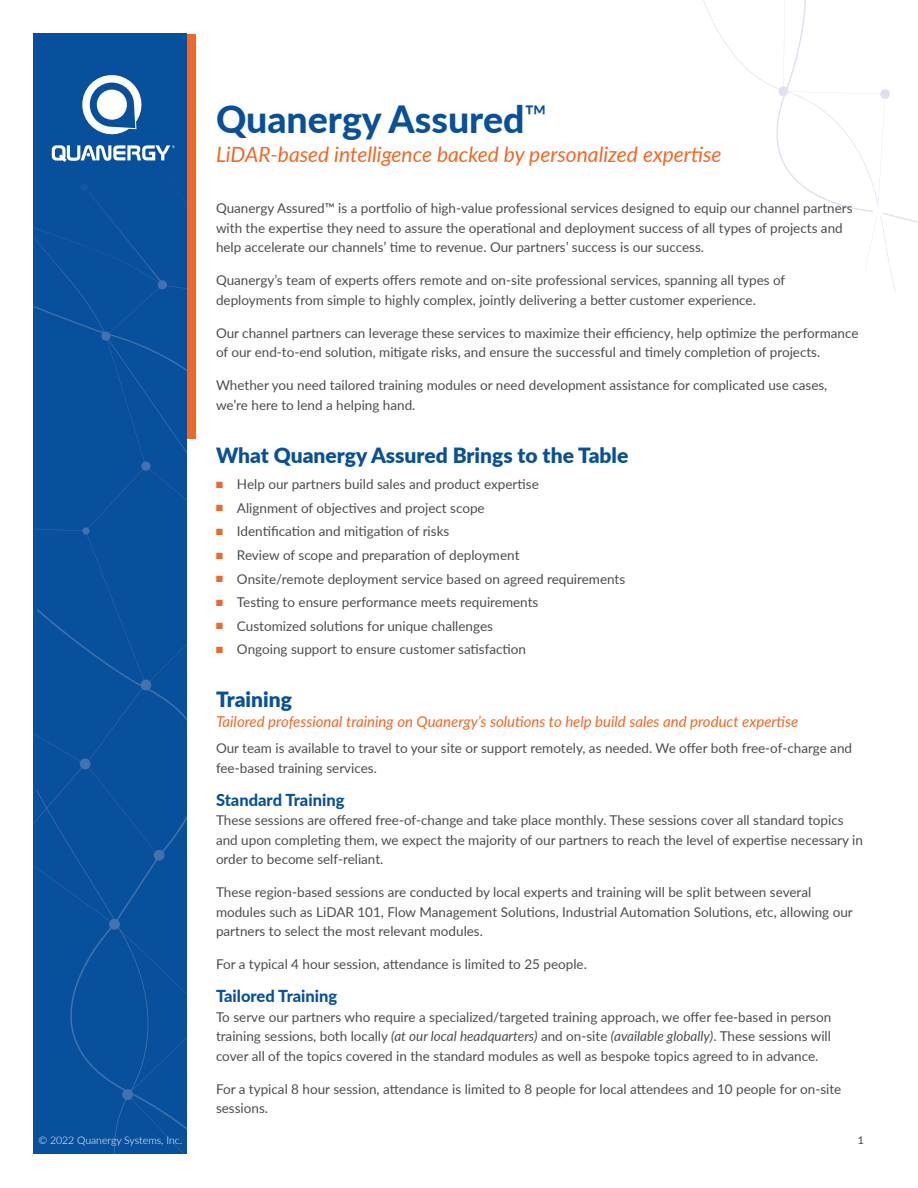
<style>
.page{position:relative;width:918px;height:1188px;background:#fff}
.page>*{position:absolute;margin:0;border:0;box-sizing:border-box;transform-origin:0 0}
.t1{font:800 37.5px "Lato";color:#08509b}
.t2{font:italic 21px "Lato";color:#f26722}
.t3{font:900 21px "Lato";color:#08509b}
.t4{font:800 16.5px "Lato";color:#08509b}
.t5{font:italic 15px "Lato";color:#f26722}
.t6{font:13.5px/19.5px "Lato";color:#4b4c4d}
.t7{font:300 10.5px "Lato";color:#fff}
.t8{font:500 10.5px "Lato";color:#4b4c4d}
.s1{color:#f26722}
.s2{font-style:italic}
</style>
<div class="page">
<div style="left:34px;top:269px;width:153px;height:885px;background:#08509b"></div>
<svg style="left:703px;top:0;width:215px;height:292px"></svg>
<div style="left:34px;top:34px;width:153px;height:235px;background:#08509b"></div>
<svg style="left:82px;top:75px;width:60px;height:60px"></svg>
<svg style="left:52px;top:145px;width:123px;height:17px"></svg>
<div style="left:187px;top:34px;width:8px;height:405px;background:#f26722"></div>
<p class="t1" style="left:216px;top:92px;width:333px">Quanergy Assured<sup>™</sup></p>
<p class="t2" style="left:216px;top:139px;width:507px">LiDAR-based intelligence backed by personalized expertise</p>
<p class="t6" style="left:216px;top:198px;width:638px">Quanergy Assured™ is a portfolio of high-value professional services designed to equip our channel partners with the expertise they need to assure the operational and deployment success of all types of projects and help accelerate our channels’ time to revenue. Our partners’ success is our success.</p>
<p class="t6" style="left:216px;top:270px;width:571px">Quanergy’s team of experts offers remote and on-site professional services, spanning all types of deployments from simple to highly complex, jointly delivering a better customer experience.</p>
<p class="t6" style="left:216px;top:323px;width:644px">Our channel partners can leverage these services to maximize their efficiency, help optimize the performance of our end-to-end solution, mitigate risks, and ensure the successful and timely completion of projects.</p>
<p class="t6" style="left:216px;top:375px;width:613px">Whether you need tailored training modules or need development assistance for complicated use cases, we’re here to lend a helping hand.</p>
<p class="t3" style="left:216px;top:440px;width:414px">What Quanergy Assured Brings to the Table</p>
<p class="t6" style="left:216px;top:474px;width:324px"><span class="s1">■</span> Help our partners build sales and product expertise</p>
<p class="t6" style="left:216px;top:498px;width:270px"><span class="s1">■</span> Alignment of objectives and project scope</p>
<p class="t6" style="left:216px;top:521px;width:235px"><span class="s1">■</span> Identification and mitigation of risks</p>
<p class="t6" style="left:216px;top:545px;width:305px"><span class="s1">■</span> Review of scope and preparation of deployment</p>
<p class="t6" style="left:216px;top:568px;width:411px"><span class="s1">■</span> Onsite/remote deployment service based on agreed requirements</p>
<p class="t6" style="left:216px;top:592px;width:324px"><span class="s1">■</span> Testing to ensure performance meets requirements</p>
<p class="t6" style="left:216px;top:615px;width:279px"><span class="s1">■</span> Customized solutions for unique challenges</p>
<p class="t6" style="left:216px;top:639px;width:312px"><span class="s1">■</span> Ongoing support to ensure customer satisfaction</p>
<p class="t3" style="left:216px;top:684px;width:77px">Training</p>
<p class="t5" style="left:216px;top:711px;width:584px">Tailored professional training on Quanergy’s solutions to help build sales and product expertise</p>
<p class="t6" style="left:216px;top:738px;width:638px">Our team is available to travel to your site or support remotely, as needed. We offer both free-of-charge and fee-based training services.</p>
<p class="t4" style="left:216px;top:787px;width:130px">Standard Training</p>
<p class="t6" style="left:216px;top:810px;width:649px">These sessions are offered free-of-change and take place monthly. These sessions cover all standard topics and upon completing them, we expect the majority of our partners to reach the level of expertise necessary in order to become self-reliant.</p>
<p class="t6" style="left:216px;top:882px;width:638px">These region-based sessions are conducted by local experts and training will be split between several modules such as LiDAR 101, Flow Management Solutions, Industrial Automation Solutions, etc, allowing our partners to select the most relevant modules.</p>
<p class="t6" style="left:216px;top:954px;width:372px">For a typical 4 hour session, attendance is limited to 25 people.</p>
<p class="t4" style="left:216px;top:984px;width:123px">Tailored Training</p>
<p class="t6" style="left:216px;top:1006px;width:617px;text-align:justify">To serve our partners who require a specialized/targeted training approach, we offer fee-based in person training sessions, both locally <span class="s2">(at our local headquarters)</span> and on-site <span class="s2">(available globally)</span>. These sessions will cover all of the topics covered in the standard modules as well as bespoke topics agreed to in advance.</p>
<p class="t6" style="left:216px;top:1078px;width:627px">For a typical 8 hour session, attendance is limited to 8 people for local attendees and 10 people for on-site sessions.</p>
<p class="t7" style="left:38px;top:1133px;width:145px">© 2022 Quanergy Systems, Inc.</p>
<p class="t8" style="left:858px;top:1132px;width:8px">1</p>
</div>
